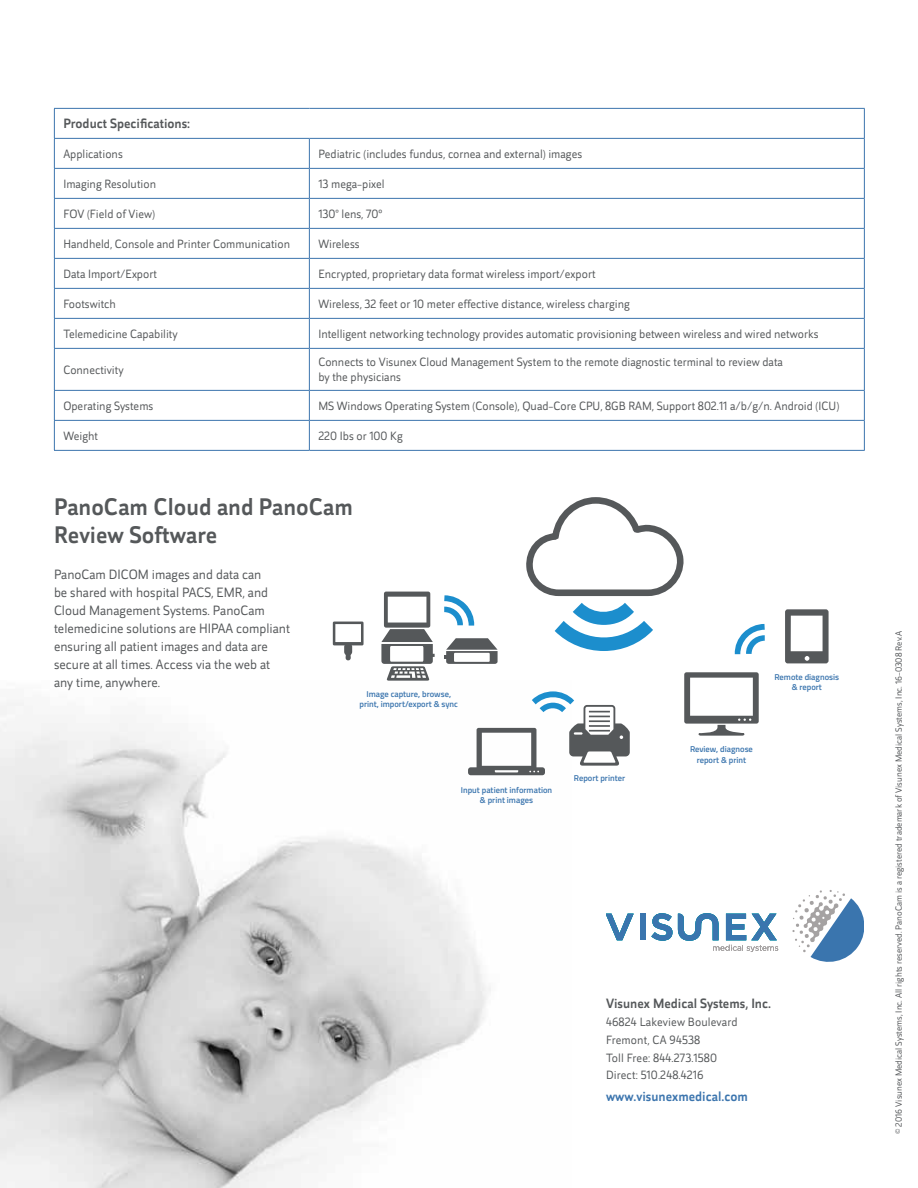
<style>
.page{position:relative;width:918px;height:1188px;background:#fff}
.page>*{position:absolute;margin:0;border:0;box-sizing:border-box;transform-origin:0 0}
.t1{font:500 24px/28.8px "Helia";color:#55585a}
.t2{font:13.5px/18px "Helia";color:#55585a}
.t3{font:500 13.5px "Helia";color:#55585a}
.t4{font:500 13.5px "Helia";color:#3c75ae}
.t5{font:12px/18px "Helia";color:#55585a}
.t6{font:9px "Helia";color:#55585a}
.t7{font:600 8.4px/10.2px "Titillium Web";color:#3b75ae;text-align:center}
</style>
<div class="page">
<img style="left:0;top:702px;width:543px;height:486px">
<svg style="left:785px;top:609px;width:44px;height:54px"></svg>
<svg style="left:526px;top:497px;width:158px;height:154px"></svg>
<svg style="left:444px;top:595px;width:30px;height:31px"></svg>
<svg style="left:734px;top:624px;width:31px;height:30px"></svg>
<svg style="left:333px;top:622px;width:31px;height:38px"></svg>
<div style="left:344px;top:643px;width:8px;height:13px;background:#55585a;border-radius:4px"></div>
<svg style="left:444px;top:638px;width:54px;height:26px"></svg>
<svg style="left:381px;top:592px;width:54px;height:89px"></svg>
<svg style="left:684px;top:672px;width:75px;height:64px"></svg>
<svg style="left:468px;top:691px;width:162px;height:84px"></svg>
<hr style="left:54px;top:108px;width:255px;height:1px;background:#3c75ae">
<hr style="left:309px;top:108px;width:556px;height:1px;background:#3c75ae">
<hr style="left:54px;top:138px;width:255px;height:1px;background:#3c75ae">
<hr style="left:309px;top:138px;width:556px;height:1px;background:#3c75ae">
<hr style="left:54px;top:168px;width:255px;height:1px;background:#3c75ae">
<hr style="left:309px;top:168px;width:556px;height:1px;background:#3c75ae">
<hr style="left:54px;top:198px;width:255px;height:1px;background:#3c75ae">
<hr style="left:309px;top:198px;width:556px;height:1px;background:#3c75ae">
<hr style="left:54px;top:228px;width:255px;height:1px;background:#3c75ae">
<hr style="left:309px;top:228px;width:556px;height:1px;background:#3c75ae">
<hr style="left:54px;top:258px;width:255px;height:1px;background:#3c75ae">
<hr style="left:309px;top:258px;width:556px;height:1px;background:#3c75ae">
<hr style="left:54px;top:288px;width:255px;height:1px;background:#3c75ae">
<hr style="left:309px;top:288px;width:556px;height:1px;background:#3c75ae">
<hr style="left:54px;top:318px;width:255px;height:1px;background:#3c75ae">
<svg style="left:54px;top:109px;width:1px;height:239px"></svg>
<hr style="left:309px;top:318px;width:556px;height:1px;background:#3c75ae">
<svg style="left:309px;top:139px;width:1px;height:209px"></svg>
<svg style="left:864px;top:109px;width:1px;height:239px"></svg>
<hr style="left:54px;top:348px;width:255px;height:1px;background:#3c75ae">
<hr style="left:54px;top:349px;width:1px;height:41px;background:#3c75ae">
<hr style="left:309px;top:348px;width:556px;height:1px;background:#3c75ae">
<hr style="left:309px;top:349px;width:1px;height:41px;background:#3c75ae">
<hr style="left:864px;top:349px;width:1px;height:41px;background:#3c75ae">
<hr style="left:54px;top:390px;width:255px;height:1px;background:#3c75ae">
<hr style="left:309px;top:390px;width:556px;height:1px;background:#3c75ae">
<hr style="left:54px;top:420px;width:255px;height:1px;background:#3c75ae">
<svg style="left:54px;top:391px;width:1px;height:59px"></svg>
<hr style="left:309px;top:420px;width:556px;height:1px;background:#3c75ae">
<svg style="left:309px;top:391px;width:1px;height:59px"></svg>
<svg style="left:864px;top:391px;width:1px;height:59px"></svg>
<hr style="left:54px;top:450px;width:255px;height:1px;background:#3c75ae">
<hr style="left:309px;top:450px;width:556px;height:1px;background:#3c75ae">
<div style="left:640px;top:914px;width:5px;height:26px;background:#3a75ae"></div>
<svg style="left:651px;top:913px;width:21px;height:28px"></svg>
<svg style="left:606px;top:914px;width:28px;height:26px"></svg>
<svg style="left:678px;top:913px;width:100px;height:39px"></svg>
<svg style="left:792px;top:890px;width:72px;height:72px"></svg>
<p class="t3" style="left:63px;top:115px;width:128px">Product Specifications:</p>
<p class="t5" style="left:63px;top:145px;width:61px">Applications</p>
<p class="t5" style="left:318px;top:145px;width:265px">Pediatric (includes fundus, cornea and external) images</p>
<p class="t5" style="left:63px;top:175px;width:94px">Imaging Resolution</p>
<p class="t5" style="left:318px;top:175px;width:68px">13 mega-pixel</p>
<p class="t5" style="left:63px;top:205px;width:93px">FOV (Field of View)</p>
<p class="t5" style="left:318px;top:205px;width:66px">130° lens, 70º</p>
<p class="t5" style="left:63px;top:235px;width:228px">Handheld, Console and Printer Communication</p>
<p class="t5" style="left:318px;top:235px;width:43px">Wireless</p>
<p class="t5" style="left:63px;top:265px;width:95px">Data Import/Export</p>
<p class="t5" style="left:318px;top:265px;width:279px">Encrypted, proprietary data format wireless import/export</p>
<p class="t5" style="left:63px;top:295px;width:54px">Footswitch</p>
<p class="t5" style="left:318px;top:295px;width:313px">Wireless, 32 feet or 10 meter effective distance, wireless charging</p>
<p class="t5" style="left:63px;top:325px;width:116px">Telemedicine Capability</p>
<p class="t5" style="left:318px;top:325px;width:502px">Intelligent networking technology provides automatic provisioning between wireless and wired networks</p>
<p class="t5" style="left:63px;top:361px;width:62px">Connectivity</p>
<p class="t5" style="left:318px;top:355px;width:466px;line-height:15px">Connects to Visunex Cloud Management System to the remote diagnostic terminal to review data by the physicians</p>
<p class="t5" style="left:63px;top:397px;width:92px">Operating Systems</p>
<p class="t5" style="left:318px;top:397px;width:522px">MS Windows Operating System (Console), Quad-Core CPU, 8GB RAM, Support 802.11 a/b/g/n. Android (ICU)</p>
<p class="t5" style="left:63px;top:427px;width:36px">Weight</p>
<p class="t5" style="left:318px;top:427px;width:86px">220 Ibs or 100 Kg</p>
<h1 class="t1" style="left:54px;top:492px;width:301px">PanoCam Cloud and PanoCam<br>Review Software</h1>
<p class="t2" style="left:54px;top:565px;width:238px">PanoCam DICOM images and data can<br>be shared with hospital PACS, EMR, and Cloud Management Systems. PanoCam telemedicine solutions are HIPAA compliant ensuring all patient images and data are secure at all times. Access via the web at any time, anywhere.</p>
<p class="t7" style="left:360px;top:689px;width:100px">Image capture, browse, print, import/export &amp; sync</p>
<p class="t7" style="left:461px;top:785px;width:93px">Input patient information &amp; print images</p>
<p class="t7" style="left:574px;top:772px;width:53px">Report printer</p>
<p class="t7" style="left:690px;top:744px;width:64px">Review, diagnose report &amp; print</p>
<p class="t7" style="left:774px;top:671px;width:66px">Remote diagnosis &amp; report</p>
<p class="t3" style="left:606px;top:994px;width:167px">Visunex Medical Systems, Inc.</p>
<p class="t5" style="left:606px;top:1013px;width:133px">46824 Lakeview Boulevard<br>Fremont, CA 94538<br>Toll Free: 844.273.1580</p>
<p class="t5" style="left:606px;top:1065px;width:99px">Direct: 510.248.4216</p>
<p class="t4" style="left:606px;top:1087px;width:143px">www.visunexmedical.com</p>
<p class="t6" style="left:893px;top:1134px;width:504px;rotate:-90deg">© 2016 Visunex Medical Systems, Inc. All rights reserved. PanoCam is a registered trademark of Visunex Medical Systems, Inc. 16-0308 Rev.A</p>
</div>
